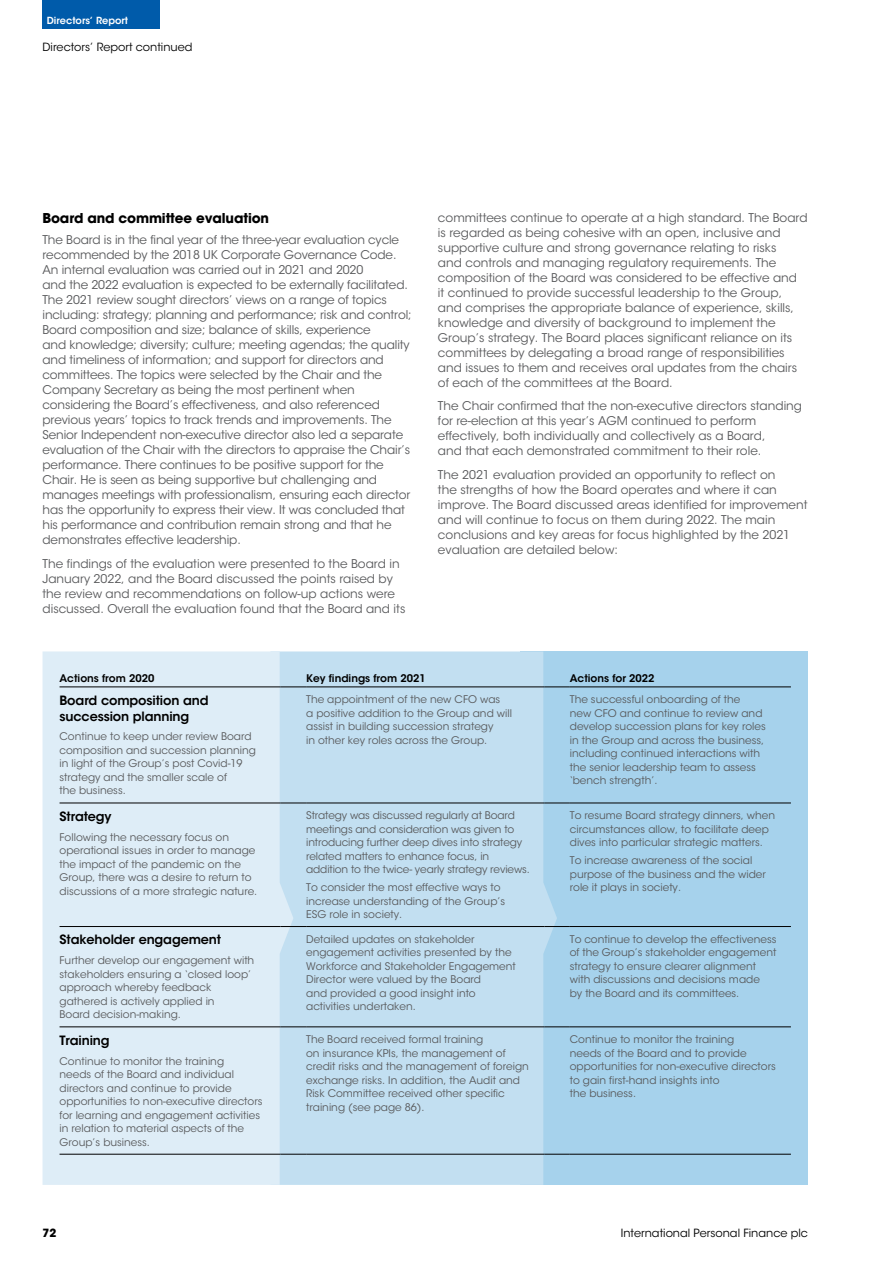
<style>
.page{position:relative;width:893px;height:1263px;background:#fff}
.page>*{position:absolute;margin:0;border:0;box-sizing:border-box;transform-origin:0 0}
.t1{font:700 13.5px "ITC Avant Garde Std";letter-spacing:-.01em;color:#000}
.t2{font:600 12.75px/15.8px "ITC Avant Garde Std";letter-spacing:-.01em;color:#000}
.t3{font:12px/15px "ITC Avant Garde Std";color:#58595b}
.t4{font:11.25px "ITC Avant Garde Std";color:#000}
.t5{font:700 11.25px "ITC Avant Garde Std";color:#000}
.t6{font:10.5px/13.5px "ITC Avant Garde Std";color:#58595b}
.t7{font:600 10.5px "ITC Avant Garde Std";color:#000}
.t8{font:600 9.75px "ITC Avant Garde Std";color:#fff}
</style>
<div class="page">
<div style="left:520px;top:651px;width:288px;height:534px;background:#a6d2ec"></div>
<div style="left:293px;top:651px;width:264px;height:534px;background:#c2dff1"></div>
<div style="left:43px;top:651px;width:250px;height:534px;background:#deedf7"></div>
<hr style="left:60px;top:686px;width:221px;height:1px;background:#000">
<svg style="left:281px;top:686px;width:25px;height:1px"></svg>
<hr style="left:306px;top:686px;width:238px;height:1px;background:#000">
<svg style="left:544px;top:686px;width:26px;height:1px"></svg>
<hr style="left:570px;top:686px;width:221px;height:1px;background:#000">
<hr style="left:60px;top:803px;width:221px;height:1px;background:#000">
<svg style="left:281px;top:803px;width:25px;height:1px"></svg>
<hr style="left:306px;top:803px;width:238px;height:1px;background:#000">
<svg style="left:544px;top:803px;width:26px;height:1px"></svg>
<hr style="left:570px;top:803px;width:221px;height:1px;background:#000">
<hr style="left:60px;top:926px;width:221px;height:1px;background:#000">
<svg style="left:281px;top:926px;width:25px;height:1px"></svg>
<hr style="left:306px;top:926px;width:238px;height:1px;background:#000">
<svg style="left:544px;top:926px;width:26px;height:1px"></svg>
<hr style="left:570px;top:926px;width:221px;height:1px;background:#000">
<hr style="left:60px;top:1026px;width:221px;height:1px;background:#000">
<svg style="left:281px;top:1026px;width:25px;height:1px"></svg>
<hr style="left:306px;top:1026px;width:238px;height:1px;background:#000">
<svg style="left:544px;top:1026px;width:26px;height:1px"></svg>
<hr style="left:570px;top:1026px;width:221px;height:1px;background:#000">
<hr style="left:60px;top:1154px;width:221px;height:1px;background:#000">
<svg style="left:281px;top:1154px;width:25px;height:1px"></svg>
<hr style="left:306px;top:1154px;width:238px;height:1px;background:#000">
<svg style="left:544px;top:1154px;width:26px;height:1px"></svg>
<hr style="left:570px;top:1154px;width:221px;height:1px;background:#000">
<div style="left:43px;top:0;width:117px;height:28px;background:#005baa"></div>
<p class="t8" style="left:47px;top:14px;width:83px">Directors’ Report</p>
<p class="t4" style="left:43px;top:40px;width:152px">Directors’ Report continued</p>
<p class="t1" style="left:43px;top:209px;width:228px">Board and committee evaluation</p>
<p class="t3" style="left:43px;top:232px;width:371px">The Board is in the final year of the three-year evaluation cycle recommended by the 2018 UK Corporate Governance Code.<br>An internal evaluation was carried out in 2021 and 2020<br>and the 2022 evaluation is expected to be externally facilitated.<br>The 2021 review sought directors’ views on a range of topics including: strategy; planning and performance; risk and control; Board composition and size; balance of skills, experience<br>and knowledge; diversity; culture; meeting agendas; the quality and timeliness of information; and support for directors and committees. The topics were selected by the Chair and the Company Secretary as being the most pertinent when considering the Board’s effectiveness, and also referenced previous years’ topics to track trends and improvements. The Senior Independent non-executive director also led a separate evaluation of the Chair with the directors to appraise the Chair’s performance. There continues to be positive support for the Chair. He is seen as being supportive but challenging and manages meetings with professionalism, ensuring each director has the opportunity to express their view. It was concluded that his performance and contribution remain strong and that he demonstrates effective leadership.</p>
<p class="t3" style="left:43px;top:556px;width:364px">The findings of the evaluation were presented to the Board in January 2022, and the Board discussed the points raised by the review and recommendations on follow-up actions were discussed. Overall the evaluation found that the Board and its</p>
<p class="t3" style="left:438px;top:210px;width:371px">committees continue to operate at a high standard. The Board is regarded as being cohesive with an open, inclusive and supportive culture and strong governance relating to risks<br>and controls and managing regulatory requirements. The composition of the Board was considered to be effective and<br>it continued to provide successful leadership to the Group, and comprises the appropriate balance of experience, skills, knowledge and diversity of background to implement the Group’s strategy. The Board places significant reliance on its committees by delegating a broad range of responsibilities and issues to them and receives oral updates from the chairs of each of the committees at the Board.</p>
<p class="t3" style="left:438px;top:398px;width:366px">The Chair confirmed that the non-executive directors standing for re-election at this year’s AGM continued to perform effectively, both individually and collectively as a Board,<br>and that each demonstrated commitment to their role.</p>
<p class="t3" style="left:438px;top:467px;width:371px">The 2021 evaluation provided an opportunity to reflect on<br>the strengths of how the Board operates and where it can improve. The Board discussed areas identified for improvement and will continue to focus on them during 2022. The main conclusions and key areas for focus highlighted by the 2021 evaluation are detailed below:</p>
<p class="t7" style="left:60px;top:671px;width:96px">Actions from 2020</p>
<p class="t7" style="left:306px;top:671px;width:121px">Key findings from 2021</p>
<p class="t7" style="left:570px;top:671px;width:86px">Actions for 2022</p>
<p class="t2" style="left:60px;top:692px;width:151px">Board composition and succession planning</p>
<p class="t6" style="left:60px;top:730px;width:198px">Continue to keep under review Board composition and succession planning in light of the Group’s post Covid-19 strategy and the smaller scale of<br>the business.</p>
<p class="t6" style="left:306px;top:693px;width:207px">The appointment of the new CFO was<br>a positive addition to the Group and will assist in building succession strategy<br>in other key roles across the Group.</p>
<p class="t6" style="left:570px;top:693px;width:198px">The successful onboarding of the<br>new CFO and continue to review and develop succession plans for key roles in the Group and across the business, including continued interactions with the senior leadership team to assess ‘bench strength’.</p>
<p class="t2" style="left:60px;top:808px;width:54px">Strategy</p>
<p class="t6" style="left:60px;top:830px;width:199px">Following the necessary focus on operational issues in order to manage the impact of the pandemic on the Group, there was a desire to return to discussions of a more strategic nature.</p>
<p class="t2" style="left:60px;top:932px;width:163px">Stakeholder engagement</p>
<p class="t6" style="left:60px;top:954px;width:196px">Further develop our engagement with stakeholders ensuring a ‘closed loop’ approach whereby feedback gathered is actively applied in<br>Board decision-making.</p>
<p class="t2" style="left:60px;top:1032px;width:52px">Training</p>
<p class="t6" style="left:60px;top:1054px;width:204px">Continue to monitor the training<br>needs of the Board and individual directors and continue to provide opportunities to non-executive directors for learning and engagement activities in relation to material aspects of the Group’s business.</p>
<p class="t6" style="left:306px;top:809px;width:225px">Strategy was discussed regularly at Board meetings and consideration was given to introducing further deep dives into strategy related matters to enhance focus, in addition to the twice- yearly strategy reviews.</p>
<p class="t6" style="left:306px;top:881px;width:201px">To consider the most effective ways to increase understanding of the Group’s<br>ESG role in society.</p>
<p class="t6" style="left:570px;top:809px;width:207px">To resume Board strategy dinners, when circumstances allow, to facilitate deep dives into particular strategic matters.</p>
<p class="t6" style="left:570px;top:854px;width:198px">To increase awareness of the social purpose of the business and the wider role it plays in society.</p>
<p class="t6" style="left:306px;top:932px;width:211px">Detailed updates on stakeholder engagement activities presented by the Workforce and Stakeholder Engagement Director were valued by the Board<br>and provided a good insight into activities undertaken.</p>
<p class="t6" style="left:570px;top:932px;width:208px">To continue to develop the effectiveness of the Group’s stakeholder engagement strategy to ensure clearer alignment with discussions and decisions made<br>by the Board and its committees.</p>
<p class="t6" style="left:306px;top:1033px;width:224px">The Board received formal training<br>on insurance KPIs, the management of credit risks and the management of foreign exchange risks. In addition, the Audit and Risk Committee received other specific training (see page 86).</p>
<p class="t6" style="left:570px;top:1033px;width:207px">Continue to monitor the training<br>needs of the Board and to provide opportunities for non-executive directors to gain first-hand insights into<br>the business.</p>
<p class="t5" style="left:43px;top:1226px;width:15px">72</p>
<p class="t4" style="left:621px;top:1226px;width:189px">International Personal Finance plc</p>
</div>
